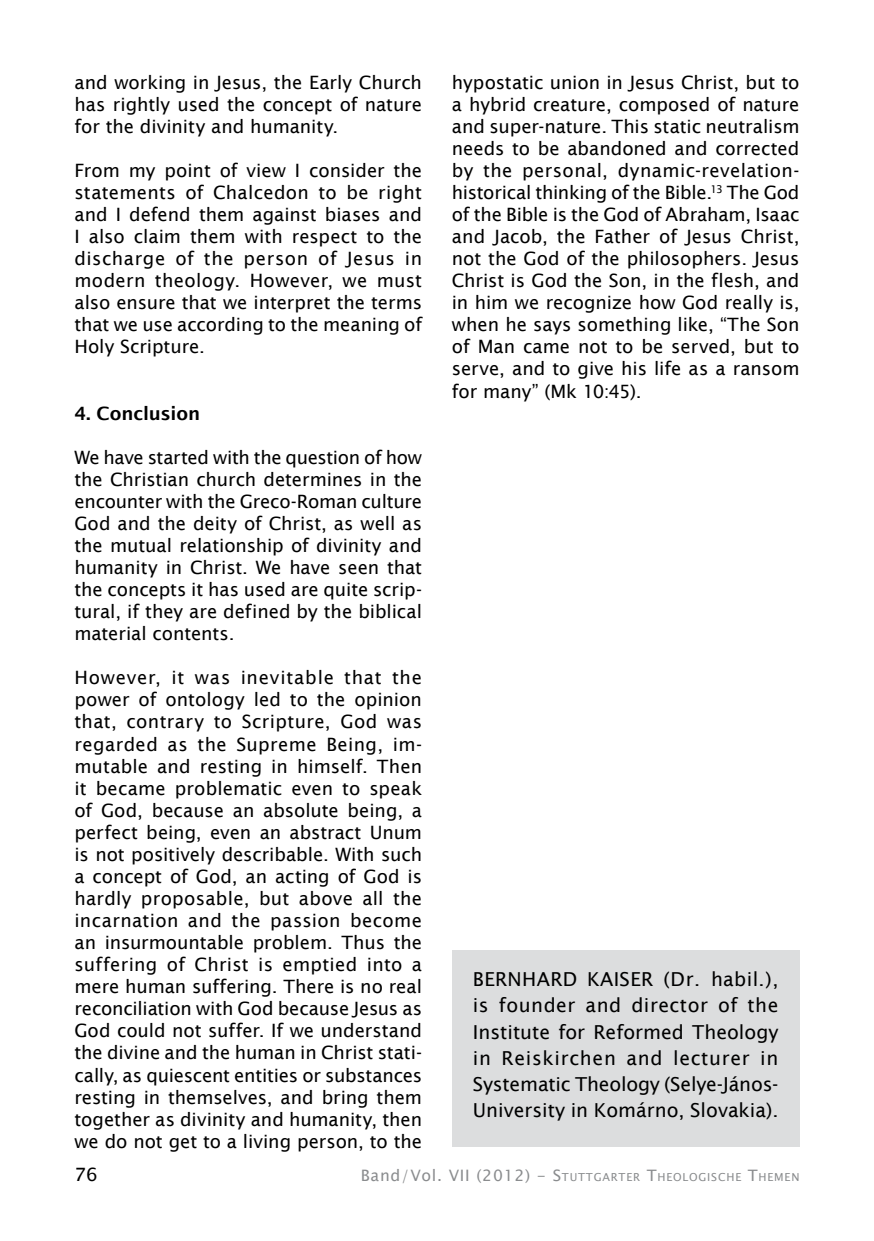
<style>
.page{position:relative;width:874px;height:1241px;background:#fff}
.page>*{position:absolute;margin:0;border:0;box-sizing:border-box;transform-origin:0 0}
.t1{font:19.25px/26.2px "Lucida Sans";color:#000;text-align:justify}
.t2{font:18.38px/22.1px "Lucida Sans";letter-spacing:-.005em;color:#000;text-align:justify}
.t3{font:600 18.38px "Lucida Sans";letter-spacing:-.005em;color:#000}
.t4{font:18.38px "Lucida Sans Unicode";color:#000}
.t5{font:11.03px "Lucida Sans Unicode";letter-spacing:.07em;color:#8a8c8e}
.s1{font-size:15.75px}
</style>
<div class="page">
<div style="left:451px;top:950px;width:348px;height:196px;background:#dcddde"></div>
<p class="t2" style="left:74px;top:71px;width:349px">and working in Jesus, the Early Church has rightly used the concept of nature for the divinity and humanity.</p>
<p class="t2" style="left:74px;top:159px;width:349px">From my point of view I consider the statements of Chalcedon to be right and I defend them against biases and I also claim them with respect to the discharge of the person of Jesus in modern theology. However, we must also ensure that we interpret the terms that we use according to the meaning of Holy Scripture.</p>
<p class="t3" style="left:74px;top:402px;width:127px">4. Conclusion</p>
<p class="t2" style="left:74px;top:446px;width:349px">We have started with the question of how the Christian church determines in the encounter with the Greco-Roman culture God and the deity of Christ, as well as the mutual relationship of divinity and humanity in Christ. We have seen that the concepts it has used are quite scrip&shy;tural, if they are defined by the biblical material contents.</p>
<p class="t2" style="left:74px;top:666px;width:349px">However, it was inevitable that the power of ontology led to the opinion that, contrary to Scripture, God was regarded as the Supreme Being, im&shy;mutable and resting in himself. Then it became problematic even to speak of God, because an absolute being, a perfect being, even an abstract Unum is not positively describable. With such a concept of God, an acting of God is hardly proposable, but above all the incarnation and the passion become an insurmountable problem. Thus the suffering of Christ is emptied into a mere human suffering. There is no real reconciliation with God because Jesus as God could not suffer. If we understand the divine and the human in Christ stati&shy;cally, as quiescent entities or substances resting in themselves, and bring them together as divinity and humanity, then we do not get to a living person, to the</p>
<p class="t2" style="left:451px;top:71px;width:349px">hypostatic union in Jesus Christ, but to a hybrid creature, composed of nature and super-nature. This static neutralism needs to be abandoned and corrected by the personal, dynamic-revelation&shy;historical thinking of the Bible.<sup>13</sup> The God of the Bible is the God of Abraham, Isaac and Jacob, the Father of Jesus Christ, not the God of the philosophers. Jesus Christ is God the Son, in the flesh, and in him we recognize how God really is, when he says something like, “The Son of Man came not to be served, but to serve, and to give his life as a ransom for many” (Mk 10:45).</p>
<p class="t1" style="left:472px;top:965px;width:307px">BERNHARD KAISER (Dr. habil.), is founder and director of the Institute for Reformed Theology in Reiskirchen and lecturer in Systematic Theology (Selye-János-University in Komárno, Slovakia).</p>
<p class="t4" style="left:74px;top:1159px;width:25px">76</p>
<p class="t5" style="left:360px;top:1168px;width:440px"><span class="s1">Band/Vol. VII (2012) -</span> <span class="s1">S</span>TUTTGARTER <span class="s1">T</span>HEOLOGISCHE <span class="s1">T</span>HEMEN</p>
</div>
